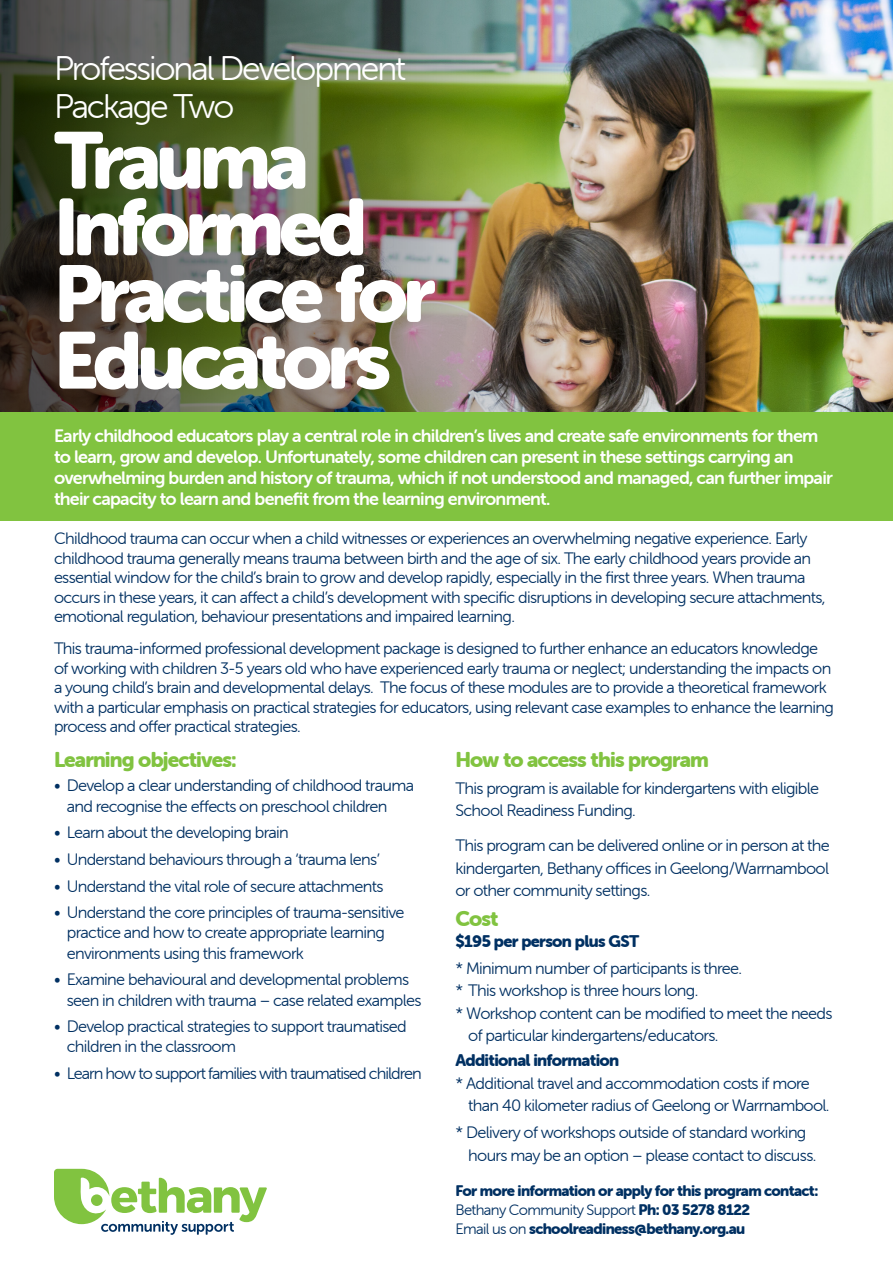
<style>
.page{position:relative;width:893px;height:1263px;background:#fff}
.page>*{position:absolute;margin:0;border:0;box-sizing:border-box;transform-origin:0 0}
.t1{font:79.65px/66.6px "Museo Sans Rounded 900";letter-spacing:-.06em;color:#fff}
.t2{font:34.05px/38.5px "Museo Sans Rounded 300";letter-spacing:-.06em;color:#fff}
.t3{font:21px "Museo Sans Rounded 900";letter-spacing:-.04em;color:#81c340}
.t4{font:18px/21px "Museo Sans Rounded 700";letter-spacing:-.04em;color:#fff}
.t5{font:16.5px/19.5px "Museo Sans Rounded 300";letter-spacing:-.04em;color:#003062}
.t6{font:16.5px "Museo Sans Rounded 300";letter-spacing:-.06em;color:#003062}
.t7{font:16.5px "Museo Sans Rounded 900";letter-spacing:-.04em;color:#003062}
.t8{font:15px "Museo Sans Rounded 900";letter-spacing:-.04em;color:#003062}
.t9{font:15px "Museo Sans Rounded 300";letter-spacing:-.04em;color:#003062}
.s1{font-family:"Museo Sans Rounded 900"}
.s2{font-family:"Museo Sans Rounded 300"}
</style>
<div class="page">
<img style="left:635px;top:0;width:258px;height:412px">
<img style="left:0;top:0;width:635px;height:412px">
<div style="left:0;top:412px;width:893px;height:108px;background:#81c340"></div>
<svg style="left:54px;top:1169px;width:213px;height:66px"></svg>
<p class="t2" style="left:54px;top:49px;width:353px">Professional Development<br>Package Two</p>
<p class="t1" style="left:54px;top:128px;width:383px">Trauma<br>Informed<br>Practice for<br>Educators</p>
<p class="t4" style="left:54px;top:425px;width:780px">Early childhood educators play a central role in children’s lives and create safe environments for them to learn, grow and develop. Unfortunately, some children can present in these settings carrying an overwhelming burden and history of trauma, which if not understood and managed, can further impair their capacity to learn and benefit from the learning environment.</p>
<p class="t5" style="left:54px;top:529px;width:773px">Childhood trauma can occur when a child witnesses or experiences an overwhelming negative experience. Early childhood trauma generally means trauma between birth and the age of six. The early childhood years provide an essential window for the child’s brain to grow and develop rapidly, especially in the first three years. When trauma occurs in these years, it can affect a child’s development with specific disruptions in developing secure attachments, emotional regulation, behaviour presentations and impaired learning.</p>
<p class="t5" style="left:54px;top:639px;width:781px">This trauma-informed professional development package is designed to further enhance an educators knowledge of working with children 3-5 years old who have experienced early trauma or neglect; understanding the impacts on a young child’s brain and developmental delays. The focus of these modules are to provide a theoretical framework with a particular emphasis on practical strategies for educators, using relevant case examples to enhance the learning process and offer practical strategies.</p>
<p class="t3" style="left:54px;top:747px;width:184px">Learning objectives:</p>
<p class="t5" style="left:67px;top:776px;width:349px;line-height:20.2px;text-indent:-13px">• Develop a clear understanding of childhood trauma and recognise the effects on preschool children</p>
<p class="t5" style="left:54px;top:823px;width:236px">• Learn about the developing brain</p>
<p class="t5" style="left:54px;top:850px;width:327px">• Understand behaviours through a ‘trauma lens’</p>
<p class="t5" style="left:54px;top:876px;width:331px">• Understand the vital role of secure attachments</p>
<p class="t5" style="left:67px;top:902px;width:339px;line-height:20.2px;text-indent:-13px">• Understand the core principles of trauma-sensitive practice and how to create appropriate learning environments using this framework</p>
<p class="t5" style="left:67px;top:970px;width:356px;line-height:20.2px;text-indent:-13px">• Examine behavioural and developmental problems seen in children with trauma – case related examples</p>
<p class="t5" style="left:67px;top:1016px;width:341px;line-height:20.2px;text-indent:-13px">• Develop practical strategies to support traumatised children in the classroom</p>
<p class="t6" style="left:54px;top:1064px;width:369px">• Learn how to support families with traumatised children</p>
<p class="t3" style="left:455px;top:747px;width:255px">How to access this program</p>
<p class="t5" style="left:455px;top:777px;width:365px;line-height:22.5px">This program is available for kindergartens with eligible<br>School Readiness Funding.</p>
<p class="t5" style="left:455px;top:835px;width:376px;line-height:22.5px;text-align:justify">This program can be delivered online or in person at the kindergarten, Bethany offices in Geelong/Warrnambool or other community settings.</p>
<p class="t3" style="left:455px;top:907px;width:45px">Cost</p>
<p class="t7" style="left:455px;top:932px;width:185px">$195 per person plus GST</p>
<p class="t5" style="left:455px;top:958px;width:288px">* Minimum number of participants is three.</p>
<p class="t5" style="left:455px;top:981px;width:244px">* This workshop is three hours long.</p>
<p class="t5" style="left:468px;top:1002px;width:366px;line-height:22.5px;text-indent:-13px">* Workshop content can be modified to meet the needs of particular kindergartens/educators.</p>
<p class="t7" style="left:455px;top:1051px;width:165px">Additional information</p>
<p class="t5" style="left:468px;top:1072px;width:363px;line-height:22.5px;text-indent:-13px">* Additional travel and accommodation costs if more than 40 kilometer radius of Geelong or Warrnambool.</p>
<p class="t5" style="left:468px;top:1121px;width:350px;line-height:22.5px;text-indent:-13px">* Delivery of workshops outside of standard working hours may be an option – please contact to discuss.</p>
<p class="t8" style="left:455px;top:1182px;width:364px">For more information or apply for this program contact:</p>
<p class="t9" style="left:455px;top:1201px;width:296px">Bethany Community Support <span class="s1">Ph: 03 5278 8122</span></p>
<p class="t8" style="left:455px;top:1220px;width:291px"><span class="s2">Email us on</span> schoolreadiness@bethany.org.au</p>
</div>
